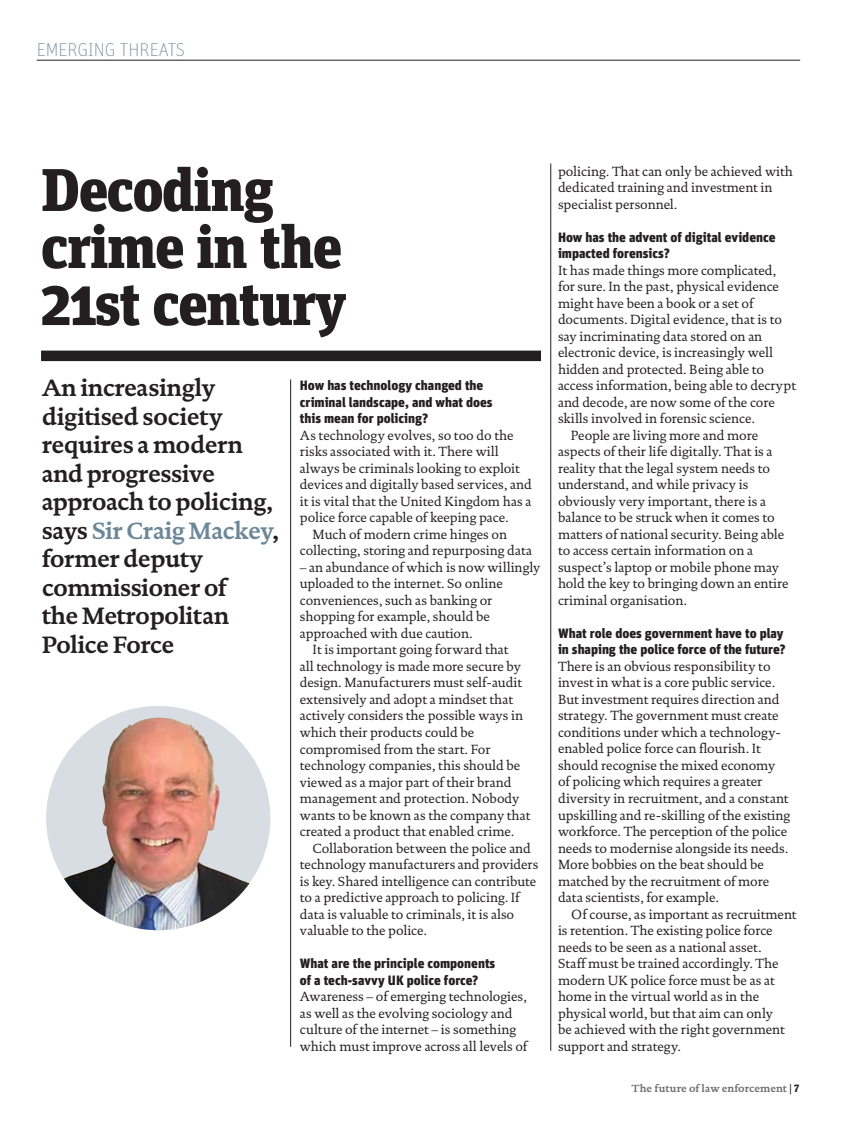
<style>
.page{position:relative;width:851px;height:1129px;background:#fff}
.page>*{position:absolute;margin:0;border:0;box-sizing:border-box;transform-origin:0 0}
.t1{font:900 60px/57px "Unit Slab Pro";letter-spacing:-.025em;color:#231f20}
.t2{font:700 24px/28.5px "DTL Documenta ST";letter-spacing:-.025em;color:#231f20}
.t3{font:100 18.6px "Unit OT";letter-spacing:-.005em;color:#6c8898}
.t4{font:13.5px/16.5px "DTL Documenta ST";color:#231f20}
.t5{font:900 13.5px/16.5px "Unit OT";color:#231f20}
.t6{font:700 10.5px "DTL Documenta ST";color:#6d6e70}
.s1{color:#6c8898}
.s2{font-weight:400;color:#231f20}
.s3{font-family:"Unit Slab Pro";font-weight:900;color:#231f20}
</style>
<div class="page">
<hr style="left:37px;top:60px;width:763px;height:1px;background:#231f20">
<hr style="left:550px;top:163px;width:1px;height:887px;background:#231f20">
<div style="left:41px;top:350px;width:500px;height:11px;background:#231f20"></div>
<hr style="left:290px;top:379px;width:1px;height:667px;background:#231f20">
<div style="left:46px;top:705px;width:224px;height:224px;background:#d7dde2;border-radius:50%"></div>
<img style="left:64px;top:717px;width:185px;height:212px">
<h3 class="t3" style="left:37px;top:38px;width:150px">EMERGING THREATS</h3>
<h1 class="t1" style="left:41px;top:166px;width:307px">Decoding crime in the<br>21st century</h1>
<p class="t4" style="left:558px;top:164px;width:236px">policing. That can only be achieved with dedicated training and investment in specialist personnel.</p>
<p class="t5" style="left:558px;top:230px;width:219px">How has the advent of digital evidence impacted forensics?</p>
<p class="t4" style="left:558px;top:263px;width:220px">It has made things more complicated,</p>
<p class="t4" style="left:558px;top:279px;width:222px">for sure. In the past, physical evidence</p>
<p class="t4" style="left:558px;top:296px;width:197px">might have been a book or a set of</p>
<p class="t4" style="left:558px;top:312px;width:225px">documents. Digital evidence, that is to</p>
<p class="t4" style="left:558px;top:329px;width:206px">say incriminating data stored on an</p>
<p class="t4" style="left:558px;top:345px;width:216px">electronic device, is increasingly well</p>
<p class="t4" style="left:558px;top:362px;width:208px">hidden and protected. Being able to</p>
<p class="t4" style="left:558px;top:378px;width:239px">access information, being able to decrypt</p>
<p class="t4" style="left:558px;top:395px;width:218px">and decode, are now some of the core</p>
<p class="t4" style="left:558px;top:411px;width:198px">skills involved in forensic science.</p>
<p class="t4" style="left:570px;top:428px;width:189px">People are living more and more</p>
<p class="t4" style="left:558px;top:444px;width:216px">aspects of their life digitally. That is a</p>
<p class="t4" style="left:558px;top:461px;width:213px">reality that the legal system needs to</p>
<p class="t4" style="left:558px;top:477px;width:192px">understand, and while privacy is</p>
<p class="t4" style="left:558px;top:494px;width:209px">obviously very important, there is a</p>
<p class="t4" style="left:558px;top:510px;width:218px">balance to be struck when it comes to</p>
<p class="t4" style="left:558px;top:527px;width:227px">matters of national security. Being able</p>
<p class="t4" style="left:558px;top:543px;width:196px">to access certain information on a</p>
<p class="t4" style="left:558px;top:560px;width:222px">suspect’s laptop or mobile phone may</p>
<p class="t4" style="left:558px;top:576px;width:232px">hold the key to bringing down an entire</p>
<p class="t4" style="left:558px;top:593px;width:130px">criminal organisation.</p>
<p class="t5" style="left:558px;top:625px;width:229px">What role does government have to play in shaping the police force of the future?</p>
<p class="t4" style="left:558px;top:659px;width:234px">There is an obvious responsibility to invest in what is a core public service.<br>But investment requires direction and strategy. The government must create conditions under which a technology&shy;enabled police force can flourish. It should recognise the mixed economy of policing which requires a greater diversity in recruitment, and a constant upskilling and re-skilling of the existing workforce. The perception of the police needs to modernise alongside its needs.<br>More bobbies on the beat should be matched by the recruitment of more data scientists, for example.</p>
<p class="t4" style="left:558px;top:906px;width:240px;text-indent:13px">Of course, as important as recruitment is retention. The existing police force needs to be seen as a national asset.<br>Staff must be trained accordingly. The modern UK police force must be as at home in the virtual world as in the physical world, but that aim can only<br>be achieved with the right government support and strategy.</p>
<h2 class="t2" style="left:42px;top:375px;width:239px">An increasingly digitised society requires a modern and progressive approach to policing, says <span class="s1">Sir Craig Mackey</span>, former deputy commissioner of<br>the Metropolitan<br>Police Force</h2>
<p class="t5" style="left:300px;top:378px;width:194px">How has technology changed the criminal landscape, and what does this mean for policing?</p>
<p class="t4" style="left:300px;top:428px;width:215px">As technology evolves, so too do the</p>
<p class="t4" style="left:300px;top:444px;width:200px">risks associated with it. There will</p>
<p class="t4" style="left:300px;top:461px;width:221px">always be criminals looking to exploit</p>
<p class="t4" style="left:300px;top:477px;width:233px">devices and digitally based services, and</p>
<p class="t4" style="left:300px;top:494px;width:233px">it is vital that the United Kingdom has a</p>
<p class="t4" style="left:300px;top:510px;width:210px">police force capable of keeping pace.</p>
<p class="t4" style="left:312px;top:527px;width:196px">Much of modern crime hinges on</p>
<p class="t4" style="left:300px;top:543px;width:234px">collecting, storing and repurposing data</p>
<p class="t4" style="left:300px;top:560px;width:242px">– an abundance of which is now willingly</p>
<p class="t4" style="left:300px;top:576px;width:204px">uploaded to the internet. So online</p>
<p class="t4" style="left:300px;top:593px;width:194px">conveniences, such as banking or</p>
<p class="t4" style="left:300px;top:609px;width:191px">shopping for example, should be</p>
<p class="t4" style="left:300px;top:626px;width:174px">approached with due caution.</p>
<p class="t4" style="left:312px;top:642px;width:197px">It is important going forward that</p>
<p class="t4" style="left:300px;top:659px;width:223px">all technology is made more secure by</p>
<p class="t4" style="left:300px;top:675px;width:224px">design. Manufacturers must self-audit</p>
<p class="t4" style="left:300px;top:692px;width:215px">extensively and adopt a mindset that</p>
<p class="t4" style="left:300px;top:708px;width:225px">actively considers the possible ways in</p>
<p class="t4" style="left:300px;top:725px;width:176px">which their products could be</p>
<p class="t4" style="left:300px;top:741px;width:192px">compromised from the start. For</p>
<p class="t4" style="left:300px;top:758px;width:222px">technology companies, this should be</p>
<p class="t4" style="left:300px;top:774px;width:213px">viewed as a major part of their brand</p>
<p class="t4" style="left:300px;top:791px;width:221px">management and protection. Nobody</p>
<p class="t4" style="left:300px;top:807px;width:232px">wants to be known as the company that</p>
<p class="t4" style="left:300px;top:824px;width:216px">created a product that enabled crime.</p>
<p class="t4" style="left:312px;top:840px;width:220px">Collaboration between the police and</p>
<p class="t4" style="left:300px;top:857px;width:240px">technology manufacturers and providers</p>
<p class="t4" style="left:300px;top:873px;width:238px">is key. Shared intelligence can contribute</p>
<p class="t4" style="left:300px;top:890px;width:221px">to a predictive approach to policing. If</p>
<p class="t4" style="left:300px;top:906px;width:216px">data is valuable to criminals, it is also</p>
<p class="t4" style="left:300px;top:923px;width:128px">valuable to the police.</p>
<p class="t5" style="left:300px;top:955px;width:197px">What are the principle components of a tech-savvy UK police force?</p>
<p class="t4" style="left:300px;top:989px;width:229px">Awareness – of emerging technologies, as well as the evolving sociology and culture of the internet – is something which must improve across all levels of</p>
<p class="t6" style="left:631px;top:1083px;width:169px">The future of law enforcement <span class="s2">|</span> <span class="s3">7</span></p>
</div>
